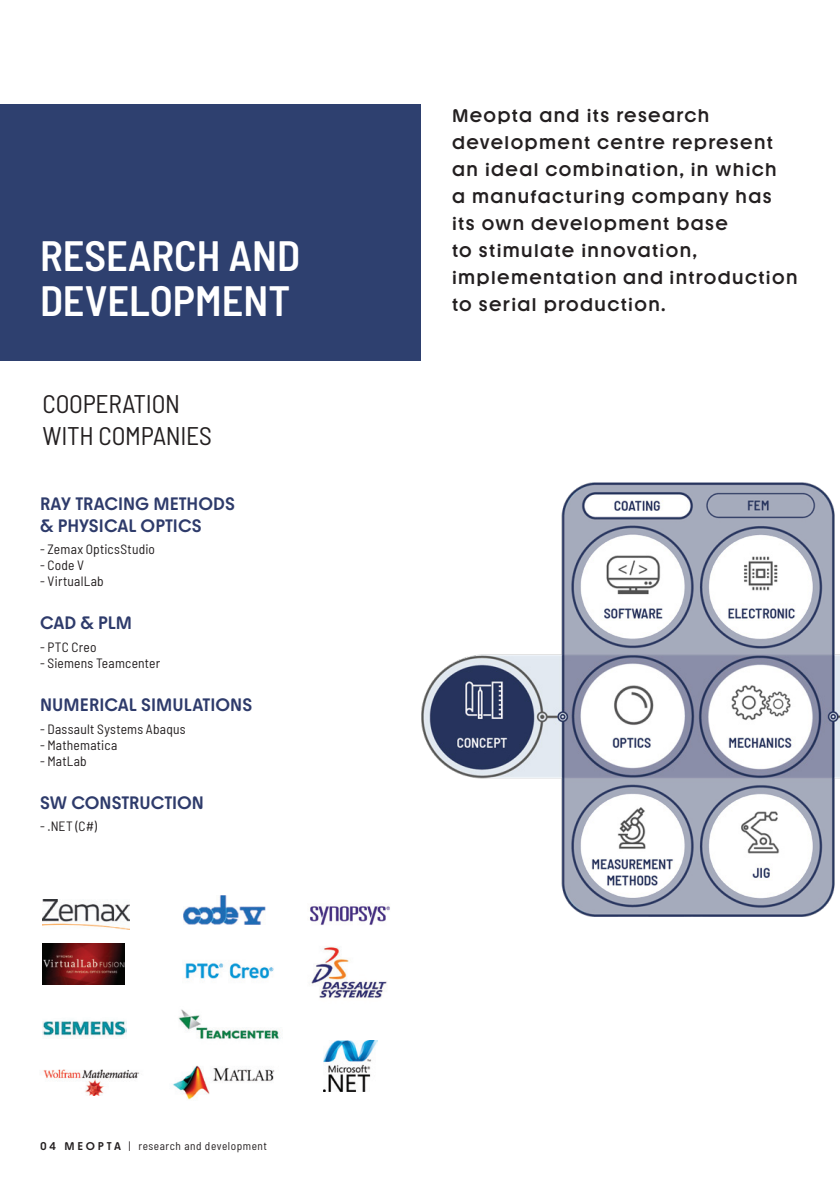
<style>
.page{position:relative;width:840px;height:1188px;background:#fff}
.page>*{position:absolute;margin:0;border:0;box-sizing:border-box;transform-origin:0 0}
.t1{font:600 semi-condensed 42.3px/45px "Barlow";color:#fff}
.t2{font:semi-condensed 25.5px/31.5px "Barlow";letter-spacing:-.01em;color:#231f20}
.t3{font:500 18.3px/27px "Youth";letter-spacing:.075em;color:#231f20}
.t4{font:500 18px/21.6px "Youth";letter-spacing:.005em;color:#2e3b6b}
.t5{font:semi-condensed 13.5px "Barlow";letter-spacing:.015em;color:#231f20}
.t6{font:semi-condensed 11.25px "Barlow";letter-spacing:.05em;color:#231f20}
.s1{font-family:"Youth";font-weight:500;font-stretch:normal}
</style>
<div class="page">
<div style="left:0;top:104px;width:420px;height:257px;background:#2e406f"></div>
<img style="left:43px;top:899px;width:86px;height:31px">
<img style="left:43px;top:943px;width:82px;height:41px">
<img style="left:184px;top:895px;width:82px;height:29px">
<img style="left:310px;top:906px;width:80px;height:19px">
<img style="left:185px;top:960px;width:89px;height:19px">
<img style="left:178px;top:1009px;width:103px;height:31px">
<img style="left:43px;top:1020px;width:83px;height:17px">
<img style="left:311px;top:947px;width:76px;height:51px">
<img style="left:43px;top:1069px;width:97px;height:26px">
<img style="left:173px;top:1065px;width:102px;height:35px">
<img style="left:324px;top:1040px;width:53px;height:51px">
<img style="left:421px;top:483px;width:419px;height:433px">
<h1 class="t1" style="left:40px;top:230px;width:262px">RESEARCH AND<br>DEVELOPMENT</h1>
<h2 class="t2" style="left:43px;top:387px;width:171px">COOPERATION<br>WITH COMPANIES</h2>
<p class="t4" style="left:40px;top:493px;width:196px">RAY TRACING METHODS &amp; PHYSICAL OPTICS</p>
<p class="t5" style="left:40px;top:540px;width:117px">- Zemax OpticsStudio</p>
<p class="t5" style="left:40px;top:556px;width:46px">- Code V</p>
<p class="t5" style="left:40px;top:572px;width:65px">- VirtualLab</p>
<p class="t4" style="left:40px;top:612px;width:93px">CAD &amp; PLM</p>
<p class="t5" style="left:40px;top:637px;width:58px">- PTC Creo</p>
<p class="t5" style="left:40px;top:654px;width:122px">- Siemens Teamcenter</p>
<p class="t4" style="left:40px;top:694px;width:214px">NUMERICAL SIMULATIONS</p>
<p class="t5" style="left:40px;top:719px;width:147px">- Dassault Systems Abaqus</p>
<p class="t5" style="left:40px;top:735px;width:79px">- Mathematica</p>
<p class="t5" style="left:40px;top:751px;width:48px">- MatLab</p>
<p class="t4" style="left:40px;top:792px;width:165px">SW CONSTRUCTION</p>
<p class="t5" style="left:40px;top:817px;width:59px">- .NET (C#)</p>
<p class="t6" style="left:40px;top:1138px;width:229px"><span class="s1">0 4 M E O P T A</span> | research and development</p>
<p class="t3" style="left:452px;top:102px;width:347px">Meopta and its research development centre represent an ideal combination, in which<br>a manufacturing company has its own development base<br>to stimulate innovation, implementation and introduction to serial production.</p>
</div>
